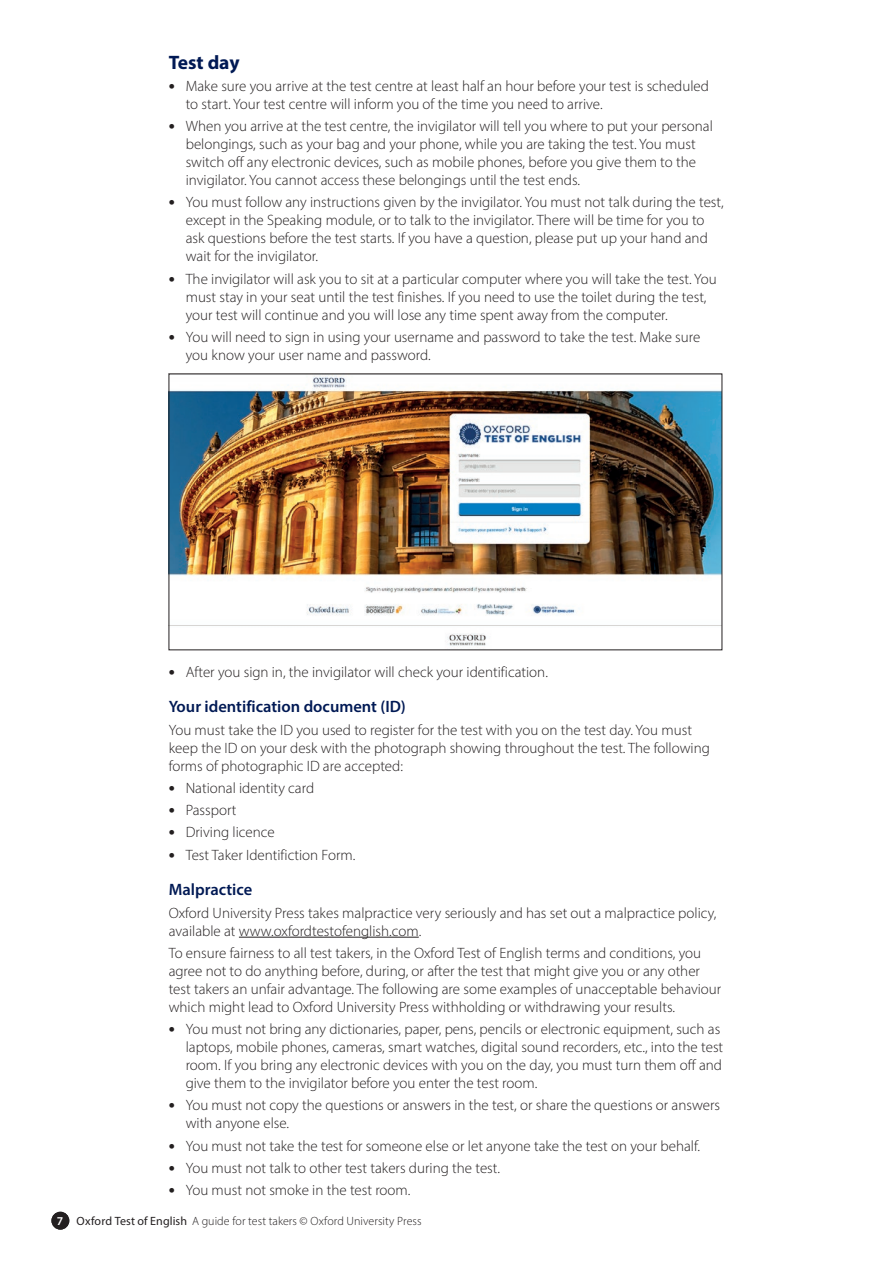
<style>
.page{position:relative;width:893px;height:1263px;background:#fff}
.page>*{position:absolute;margin:0;border:0;box-sizing:border-box;transform-origin:0 0}
.t1{font:700 19.5px "Myriad Pro";color:#001954}
.t2{font:600 16.5px "Myriad Pro";color:#001954}
.t3{font:300 15px/18px "Myriad Pro";color:#231f20}
.t4{font:300 12px "Myriad Pro";letter-spacing:.005em;color:#231f20}
.s1{font-weight:700;font-size:18px}
.s2{font-weight:600;color:#fff}
.s3{font-weight:400}
</style>
<div class="page">
<div style="left:51px;top:1212px;width:18px;height:17px;background:#231f20;border-radius:50%"></div>
<hr style="left:239px;top:937px;width:180px;height:1px;background:#231f20">
<img style="left:171px;top:376px;width:549px;height:270px">
<h1 class="t1" style="left:169px;top:49px;width:72px">Test day</h1>
<p class="t3" style="left:186px;top:77px;width:525px;text-indent:-17px"><span class="s1">•</span> Make sure you arrive at the test centre at least half an hour before your test is scheduled to start. Your test centre will inform you of the time you need to arrive.</p>
<p class="t3" style="left:186px;top:117px;width:529px;text-indent:-17px"><span class="s1">•</span> When you arrive at the test centre, the invigilator will tell you where to put your personal belongings, such as your bag and your phone, while you are taking the test. You must switch off any electronic devices, such as mobile phones, before you give them to the invigilator. You cannot access these belongings until the test ends.</p>
<p class="t3" style="left:186px;top:193px;width:540px;text-indent:-17px"><span class="s1">•</span> You must follow any instructions given by the invigilator. You must not talk during the test, except in the Speaking module, or to talk to the invigilator. There will be time for you to ask questions before the test starts. If you have a question, please put up your hand and wait for the invigilator.</p>
<p class="t3" style="left:186px;top:269px;width:533px;text-indent:-17px"><span class="s1">•</span> The invigilator will ask you to sit at a particular computer where you will take the test. You must stay in your seat until the test finishes. If you need to use the toilet during the test, your test will continue and you will lose any time spent away from the computer.</p>
<p class="t3" style="left:186px;top:328px;width:516px;text-indent:-17px"><span class="s1">•</span> You will need to sign in using your username and password to take the test. Make sure you know your user name and password.</p>
<p class="t3" style="left:169px;top:662px;width:381px"><span class="s1">•</span> After you sign in, the invigilator will check your identification.</p>
<p class="t2" style="left:169px;top:696px;width:239px">Your identification document (ID)</p>
<p class="t3" style="left:169px;top:720px;width:543px">You must take the ID you used to register for the test with you on the test day. You must keep the ID on your desk with the photograph showing throughout the test. The following forms of photographic ID are accepted:</p>
<p class="t3" style="left:169px;top:779px;width:147px"><span class="s1">•</span> National identity card</p>
<p class="t3" style="left:169px;top:801px;width:69px"><span class="s1">•</span> Passport</p>
<p class="t3" style="left:169px;top:823px;width:108px"><span class="s1">•</span> Driving licence</p>
<p class="t3" style="left:169px;top:845px;width:188px"><span class="s1">•</span> Test Taker Identifiction Form.</p>
<p class="t2" style="left:169px;top:879px;width:85px">Malpractice</p>
<p class="t3" style="left:169px;top:903px;width:549px">Oxford University Press takes malpractice very seriously and has set out a malpractice policy, available at www.oxfordtestofenglish.com.</p>
<p class="t3" style="left:169px;top:944px;width:554px">To ensure fairness to all test takers, in the Oxford Test of English terms and conditions, you agree not to do anything before, during, or after the test that might give you or any other test takers an unfair advantage. The following are some examples of unacceptable behaviour which might lead to Oxford University Press withholding or withdrawing your results.</p>
<p class="t3" style="left:186px;top:1020px;width:539px;text-indent:-17px"><span class="s1">•</span> You must not bring any dictionaries, paper, pens, pencils or electronic equipment, such as laptops, mobile phones, cameras, smart watches, digital sound recorders, etc., into the test room. If you bring any electronic devices with you on the day, you must turn them off and give them to the invigilator before you enter the test room.</p>
<p class="t3" style="left:186px;top:1096px;width:536px;text-indent:-17px"><span class="s1">•</span> You must not copy the questions or answers in the test, or share the questions or answers with anyone else.</p>
<p class="t3" style="left:169px;top:1136px;width:533px"><span class="s1">•</span> You must not take the test for someone else or let anyone take the test on your behalf.</p>
<p class="t3" style="left:169px;top:1159px;width:333px"><span class="s1">•</span> You must not talk to other test takers during the test.</p>
<p class="t3" style="left:169px;top:1181px;width:243px"><span class="s1">•</span> You must not smoke in the test room.</p>
<p class="t4" style="left:57px;top:1213px;width:366px"><span class="s2">7</span> <span class="s3">Oxford Test of English</span> A guide for test takers © Oxford University Press</p>
</div>
